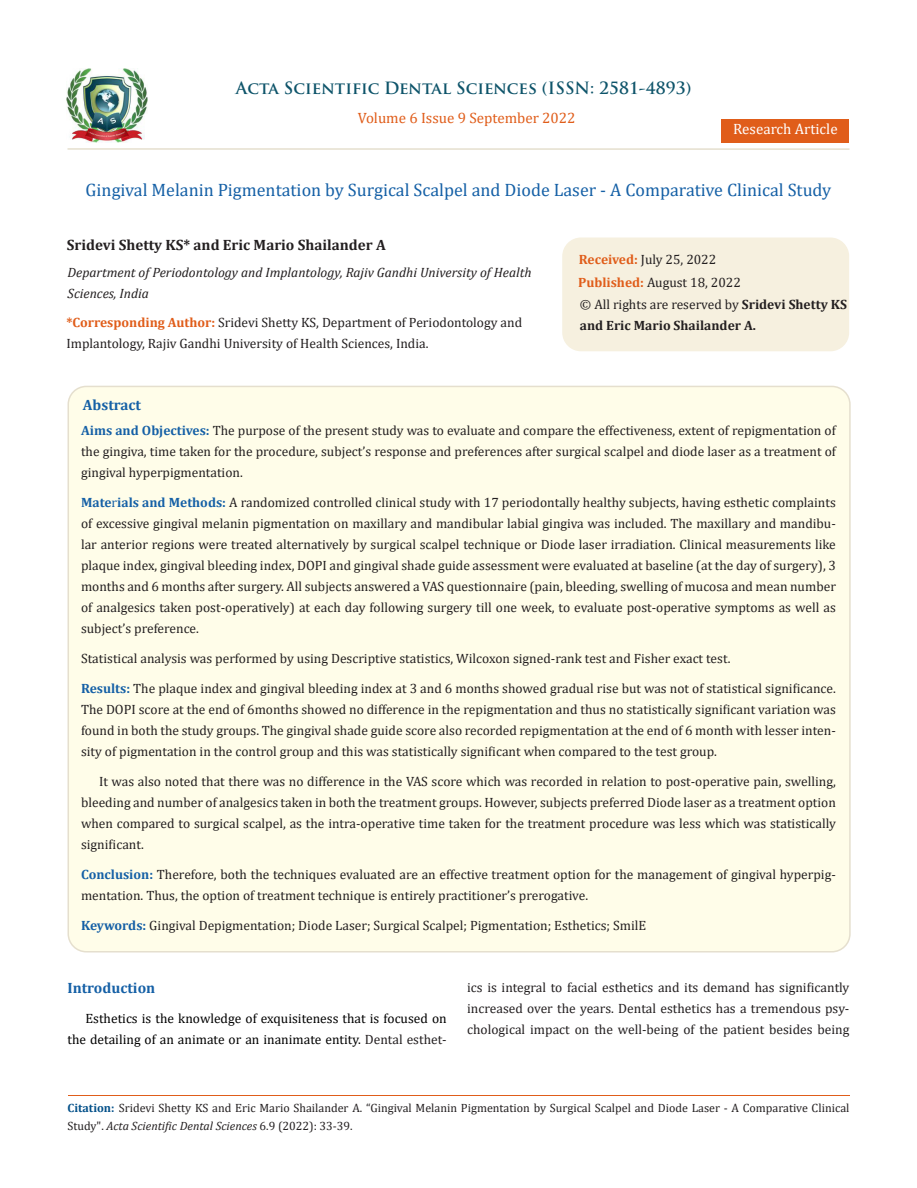
<style>
.page{position:relative;width:917px;height:1188px;background:#fff}
.page>*{position:absolute;margin:0;border:0;box-sizing:border-box;transform-origin:0 0}
.t1{font:18px "Cambria";color:#1560a6}
.t2{font:700 16.5px "Trajan Pro";color:#0e546a}
.t3{font:700 15px "Cambria";color:#231f20}
.t4{font:15px "Cambria";color:#e05d1a}
.t5{font:700 15px "Cambria";color:#1560a6}
.t6{font:15px "Cambria";color:#fff}
.t7{font:13.5px/21px "Cambria";color:#231f20;text-align:justify}
.t8{font:13.5px/21px "Cambria";color:#000;text-align:right}
.t9{font:italic 13.5px/21px "Cambria";color:#231f20}
.t10{font:700 13.5px/21px "Cambria";color:#231f20}
.t11{font:12px/18px "Cambria";color:#231f20}
.s1{font-weight:700;color:#e05d1a}
.s2{font-weight:400}
.s3{font-weight:700;color:#1560a6}
.s4{color:#1560a6}
.s5{color:#231f20}
.s6{font-weight:700;color:#035089}
.s7{font-style:italic}
</style>
<div class="page">
<img style="left:67px;top:68px;width:80px;height:74px">
<div style="left:721px;top:119px;width:128px;height:23px;background:#e05d1a"></div>
<div style="left:563px;top:238px;width:285px;height:113px;background:#f6f0df;border-radius:18px"></div>
<div style="left:562px;top:238px;width:287px;height:113px;border:2px solid #f6f0df;border-radius:18px"></div>
<div style="left:68px;top:386px;width:781px;height:566px;background:#fffde9;border-radius:18px"></div>
<hr style="left:68px;top:1096px;width:781px;height:1px;background:#e05d1a">
<hr style="left:67px;top:148px;width:782px;height:2px;background:#e5dfce">
<p class="t2" style="left:236px;top:77px;width:457px">Acta Scientific Dental Sciences (ISSN: 2581-4893)</p>
<p class="t4" style="left:358px;top:109px;width:219px">Volume 6 Issue 9 September 2022</p>
<p class="t6" style="left:733px;top:120px;width:106px">Research Article</p>
<p class="t1" style="left:86px;top:180px;width:747px">Gingival Melanin Pigmentation by Surgical Scalpel and Diode Laser - A Comparative Clinical Study</p>
<p class="t3" style="left:67px;top:234px;width:320px">Sridevi Shetty KS* and Eric Mario Shailander A</p>
<p class="t9" style="left:67px;top:261px;width:465px">Department of Periodontology and Implantology, Rajiv Gandhi University of Health<br>Sciences, India</p>
<p class="t7" style="left:66px;top:311px;width:457px"><span class="s1">*Corresponding Author:</span> Sridevi Shetty KS, Department of Periodontology and<br>Implantology, Rajiv Gandhi University of Health Sciences, India.</p>
<p class="t7" style="left:579px;top:249px;width:139px"><span class="s1">Received:</span> July 25, 2022</p>
<p class="t7" style="left:578px;top:272px;width:164px"><span class="s1">Published:</span> August 18, 2022</p>
<p class="t10" style="left:580px;top:293px;width:268px"><span class="s2">© All rights are reserved by</span> Sridevi Shetty KS and Eric Mario Shailander A.</p>
<p class="t5" style="left:83px;top:394px;width:60px">Abstract</p>
<p class="t7" style="left:81px;top:420px;width:756px"><span class="s3">Aims and Objectives:</span> The purpose of the present study was to evaluate and compare the effectiveness, extent of repigmentation of the gingiva, time taken for the procedure, subject’s response and preferences after surgical scalpel and diode laser as a treatment of gingival hyperpigmentation.</p>
<p class="t7" style="left:81px;top:492px;width:756px"><span class="s3">Mate</span><span class="s4">r</span><span class="s3">ials and Methods:</span> A randomized controlled clinical study with 17 periodontally healthy subjects, having esthetic complaints of excessive gingival melanin pigmentation on maxillary and mandibular labial gingiva was included. The maxillary and mandibu&shy;lar anterior regions were treated alternatively by surgical scalpel technique or Diode laser irradiation. Clinical measurements like plaque index, gingival bleeding index, DOPI and gingival shade guide assessment were evaluated at baseline (at the day of surgery), 3 months and 6 months after surgery. All subjects answered a VAS questionnaire (pain, bleeding, swelling of mucosa and mean number of analgesics taken post-operatively) at each day following surgery till one week, to evaluate post-operative symptoms as well as subject’s preference.</p>
<p class="t7" style="left:81px;top:648px;width:651px">Statistical analysis was performed by using Descriptive statistics, Wilcoxon signed-rank test and Fisher exact test.</p>
<p class="t7" style="left:81px;top:678px;width:756px"><span class="s3">Results:</span> The plaque index and gingival bleeding index at 3 and 6 months showed gradual rise but was not of statistical significance.<br>The DOPI score at the end of 6months showed no difference in the repigmentation and thus no statistically significant variation was found in both the study groups. The gingival shade guide score also recorded repigmentation at the end of 6 month with lesser inten&shy;sity of pigmentation in the control group and this was statistically significant when compared to the test group.</p>
<p class="t7" style="left:81px;top:771px;width:756px;text-indent:18px">It was also noted that there was no difference in the VAS score which was recorded in relation to post-operative pain, swelling, bleeding and number of analgesics taken in both the treatment groups. However, subjects preferred Diode laser as a treatment option when compared to surgical scalpel, as the intra-operative time taken for the treatment procedure was less which was statistically significant.</p>
<p class="t7" style="left:81px;top:864px;width:756px"><span class="s3">Conclusion:</span> Therefore, both the techniques evaluated are an effective treatment option for the management of gingival hyperpig&shy;mentation. Thus, the option of treatment technique is entirely practitioner’s prerogative.</p>
<p class="t7" style="left:81px;top:915px;width:566px"><span class="s3">Keywords:</span> Gingival Depigmentation; Diode Laser; Surgical Scalpel; Pigmentation; Esthetics; SmilE</p>
<p class="t5" style="left:67px;top:977px;width:89px">Introduction</p>
<p class="t8" style="left:67px;top:1008px;width:381px">Esthetics is the knowledge of exquisiteness that is focused on the detailing of an animate or an inanimate entity. <span class="s5">Dental esthet-</span></p>
<p class="t7" style="left:467px;top:977px;width:384px">ics is integral to facial esthetics and its demand has significantly increased over the years. Dental esthetics has a tremendous psy&shy;chological impact on the well-being of the patient besides being</p>
<p class="t11" style="left:68px;top:1099px;width:783px"><span class="s6">Citation:</span> Sridevi Shetty KS and Eric Mario Shailander A. “Gingival Melanin Pigmentation by Surgical Scalpel and Diode Laser - A Comparative Clinical<br>Study". <span class="s7">Acta Scientific Dental Sciences</span> 6.9 (2022): 33-39.</p>
</div>
